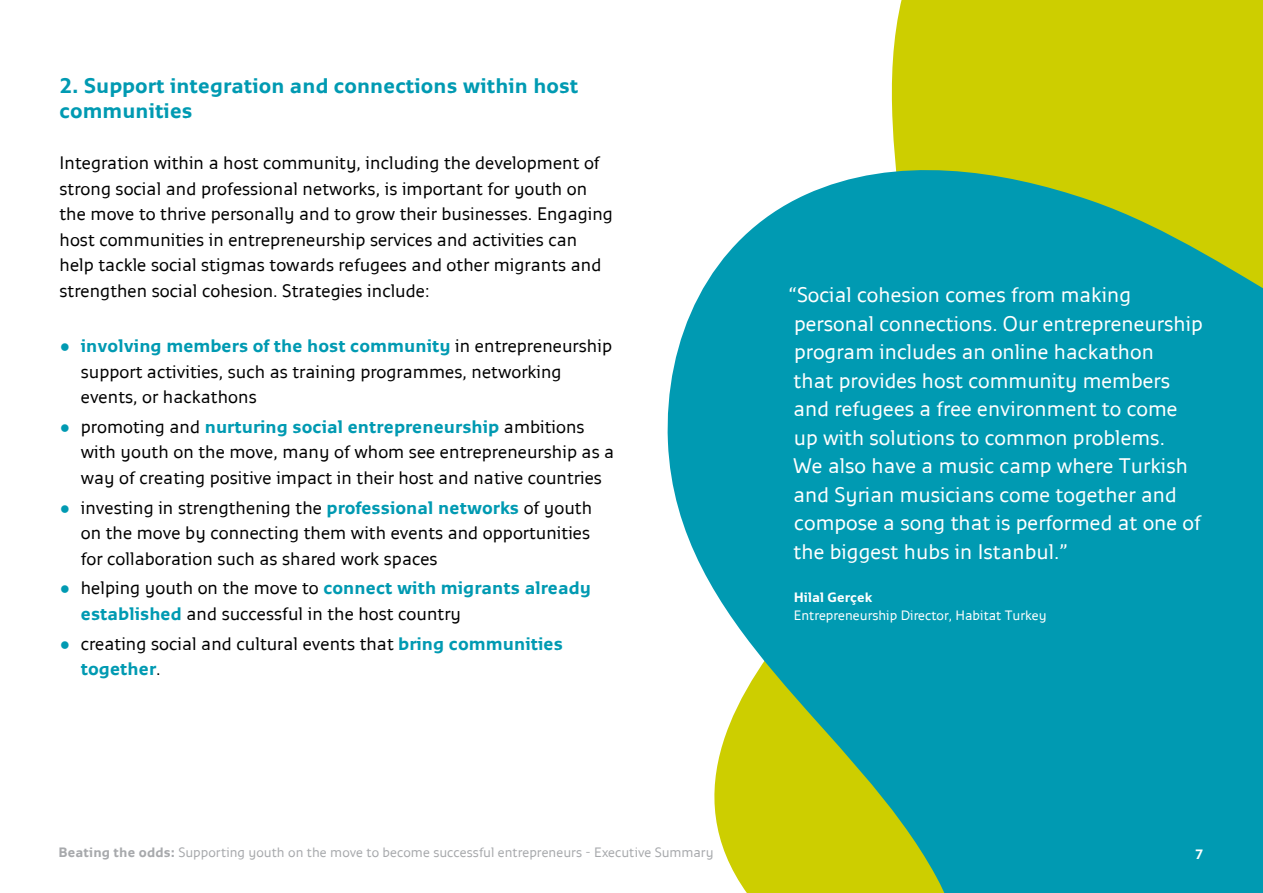
<style>
.page{position:relative;width:1263px;height:893px;background:#fff}
.page>*{position:absolute;margin:0;border:0;box-sizing:border-box;transform-origin:0 0}
.t1{font:21px/28.5px "Monitor Pro Normal";color:#fff}
.t2{font:700 21px/25.5px "Monitor Pro";color:#009ab2}
.t3{font:18px/25.5px "Monitor Pro Normal";color:#000}
.t4{font:700 18px "Monitor Pro";color:#009ab2}
.t5{font:13.5px "Monitor Pro Normal";color:#a7a9ac}
.t6{font:13.5px "Monitor Pro Normal";color:#fff}
.t7{font:700 13.5px "Monitor";color:#fff}
.t8{font:700 13.5px "Monitor Pro";color:#fff}
.s1{font-family:"Monitor Pro Normal";font-weight:400;color:#000}
.s2{font-family:"Monitor Pro";font-weight:700;color:#009ab2}
.s3{font-family:"Monitor Pro";font-weight:700}
</style>
<div class="page">
<div style="left:891px;top:0;width:372px;height:154px;background:#cdce00"></div>
<svg style="left:667px;top:154px;width:596px;height:739px;background:#2da8a4"></svg>
<p class="t2" style="left:60px;top:73px;width:520px">2. Support integration and connections within host communities</p>
<p class="t3" style="left:60px;top:150px;width:555px">Integration within a host community, including the development of strong social and professional networks, is important for youth on the move to thrive personally and to grow their businesses. Engaging host communities in entrepreneurship services and activities can help tackle social stigmas towards refugees and other migrants and strengthen social cohesion. Strategies include:</p>
<p class="t4" style="left:60px;top:335px;width:554px">• involving members of the host community <span class="s1">in entrepreneurship</span></p>
<p class="t3" style="left:81px;top:358px;width:482px">support activities, such as training programmes, networking events, or hackathons</p>
<p class="t4" style="left:60px;top:416px;width:527px">• <span class="s1">promoting and</span> nurturing social entrepreneurship <span class="s1">ambitions</span></p>
<p class="t3" style="left:81px;top:439px;width:535px">with youth on the move, many of whom see entrepreneurship as a way of creating positive impact in their host and native countries</p>
<p class="t3" style="left:81px;top:495px;width:513px;text-align:justify;text-indent:-21px"><span class="s2">•</span> investing in strengthening the <span class="s2">professional networks</span> of youth on the move by connecting them with events and opportunities for collaboration such as shared work spaces</p>
<p class="t4" style="left:60px;top:578px;width:533px">• <span class="s1">helping youth on the move to</span> connect with migrants already</p>
<p class="t3" style="left:81px;top:601px;width:382px"><span class="s2">established</span> and successful in the host country</p>
<p class="t3" style="left:60px;top:631px;width:505px"><span class="s2">•</span> creating social and cultural events that <span class="s2">bring communities</span></p>
<p class="t4" style="left:81px;top:658px;width:82px">together<span class="s1">.</span></p>
<p class="t1" style="left:788px;top:281px;width:416px">“Social cohesion comes from making personal connections. Our entrepreneurship program includes an online hackathon<br>that provides host community members and refugees a free environment to come<br>up with solutions to common problems.<br>We also have a music camp where Turkish and Syrian musicians come together and compose a song that is performed at one of the biggest hubs in Istanbul.”</p>
<p class="t7" style="left:794px;top:588px;width:80px">Hilal Gerçek</p>
<p class="t6" style="left:794px;top:607px;width:254px">Entrepreneurship Director, Habitat Turkey</p>
<p class="t5" style="left:58px;top:845px;width:657px"><span class="s3">Beating the odds:</span> Supporting youth on the move to become successful entrepreneurs - Executive Summary</p>
<p class="t8" style="left:1195px;top:846px;width:10px">7</p>
</div>
